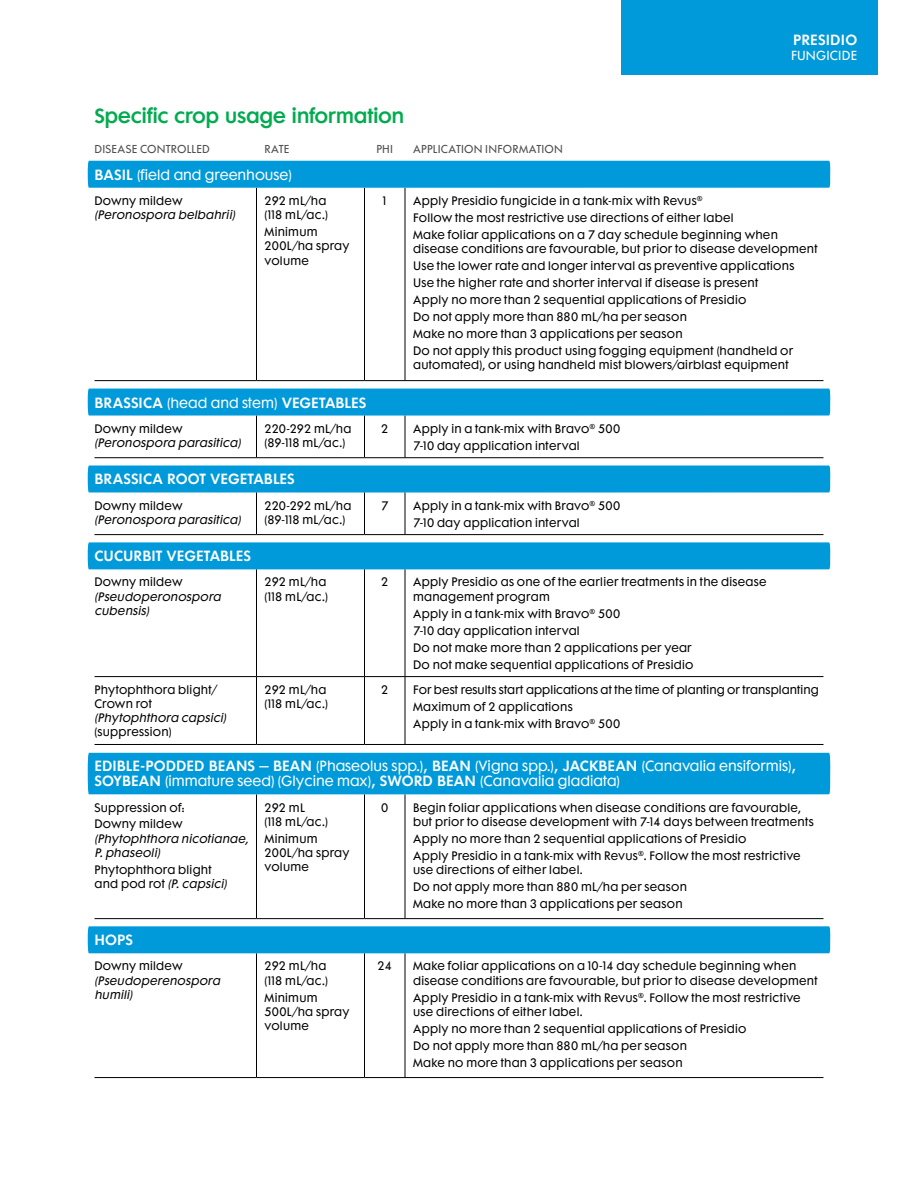
<style>
.page{position:relative;width:918px;height:1188px;background:#fff}
.page>*{position:absolute;margin:0;border:0;box-sizing:border-box;transform-origin:0 0}
.t1{font:600 18.75px "Futura Maxi Std";letter-spacing:-.025em;color:#00ab4f}
.t2{font:13.5px/15px "Futura Maxi Std";color:#fff}
.t3{font:600 13.5px "Futura Maxi Std";color:#fff}
.t4{font:12px "Futura Maxi Std";letter-spacing:.02em;color:#fff}
.t5{font:11.25px/17px "Futura Maxi Std";letter-spacing:.02em;color:#000}
.t6{font:italic 11.25px/14.2px "Futura Maxi Std";color:#000}
.t7{font:10.5px "Futura Maxi Std";letter-spacing:.025em;color:#505050}
.s1{font-weight:600}
.s2{font-weight:400}
.s3{font-style:italic}
</style>
<div class="page">
<div style="left:88px;top:161px;width:743px;height:27px;background:#009ada"></div>
<div style="left:88px;top:389px;width:743px;height:27px;background:#009ada"></div>
<div style="left:88px;top:466px;width:743px;height:27px;background:#009ada"></div>
<div style="left:88px;top:542px;width:743px;height:27px;background:#009ada"></div>
<div style="left:88px;top:926px;width:743px;height:27px;background:#009ada"></div>
<div style="left:88px;top:753px;width:743px;height:41px;background:#009ada"></div>
<div style="left:621px;top:0;width:257px;height:74px;background:#009ada"></div>
<hr style="left:94px;top:380px;width:162px;height:1px;background:#000">
<hr style="left:256px;top:380px;width:108px;height:1px;background:#000">
<hr style="left:364px;top:380px;width:41px;height:1px;background:#000">
<hr style="left:405px;top:380px;width:419px;height:1px;background:#000">
<hr style="left:94px;top:457px;width:162px;height:1px;background:#000">
<hr style="left:256px;top:457px;width:108px;height:1px;background:#000">
<hr style="left:364px;top:457px;width:41px;height:1px;background:#000">
<hr style="left:405px;top:457px;width:419px;height:1px;background:#000">
<hr style="left:94px;top:534px;width:162px;height:1px;background:#000">
<hr style="left:256px;top:534px;width:108px;height:1px;background:#000">
<hr style="left:364px;top:534px;width:41px;height:1px;background:#000">
<hr style="left:405px;top:534px;width:419px;height:1px;background:#000">
<hr style="left:94px;top:744px;width:162px;height:1px;background:#000">
<hr style="left:256px;top:744px;width:108px;height:1px;background:#000">
<hr style="left:364px;top:744px;width:41px;height:1px;background:#000">
<hr style="left:405px;top:744px;width:419px;height:1px;background:#000">
<hr style="left:94px;top:918px;width:162px;height:1px;background:#000">
<hr style="left:256px;top:918px;width:108px;height:1px;background:#000">
<hr style="left:364px;top:918px;width:41px;height:1px;background:#000">
<hr style="left:405px;top:918px;width:419px;height:1px;background:#000">
<hr style="left:94px;top:1077px;width:162px;height:1px;background:#000">
<hr style="left:256px;top:1077px;width:108px;height:1px;background:#000">
<hr style="left:364px;top:1077px;width:41px;height:1px;background:#000">
<hr style="left:405px;top:1077px;width:419px;height:1px;background:#000">
<hr style="left:94px;top:676px;width:162px;height:1px;background:#000">
<hr style="left:256px;top:569px;width:1px;height:107px;background:#000">
<hr style="left:405px;top:569px;width:1px;height:107px;background:#000">
<hr style="left:364px;top:569px;width:1px;height:107px;background:#000">
<hr style="left:256px;top:953px;width:1px;height:124px;background:#000">
<hr style="left:256px;top:676px;width:108px;height:1px;background:#000">
<hr style="left:256px;top:677px;width:1px;height:67px;background:#000">
<hr style="left:364px;top:676px;width:41px;height:1px;background:#000">
<hr style="left:364px;top:677px;width:1px;height:67px;background:#000">
<hr style="left:405px;top:676px;width:419px;height:1px;background:#000">
<hr style="left:405px;top:677px;width:1px;height:67px;background:#000">
<hr style="left:256px;top:188px;width:1px;height:192px;background:#000">
<hr style="left:256px;top:416px;width:1px;height:41px;background:#000">
<hr style="left:364px;top:188px;width:1px;height:192px;background:#000">
<hr style="left:364px;top:416px;width:1px;height:41px;background:#000">
<hr style="left:405px;top:188px;width:1px;height:192px;background:#000">
<hr style="left:405px;top:416px;width:1px;height:41px;background:#000">
<hr style="left:256px;top:493px;width:1px;height:41px;background:#000">
<hr style="left:364px;top:493px;width:1px;height:41px;background:#000">
<hr style="left:405px;top:493px;width:1px;height:41px;background:#000">
<hr style="left:256px;top:794px;width:1px;height:124px;background:#000">
<hr style="left:364px;top:794px;width:1px;height:124px;background:#000">
<hr style="left:405px;top:794px;width:1px;height:124px;background:#000">
<hr style="left:364px;top:953px;width:1px;height:124px;background:#000">
<hr style="left:405px;top:953px;width:1px;height:124px;background:#000">
<p class="t3" style="left:793px;top:31px;width:66px">PRESIDIO</p>
<p class="t4" style="left:791px;top:48px;width:68px">FUNGICIDE</p>
<h1 class="t1" style="left:94px;top:103px;width:311px">Specific crop usage information</h1>
<p class="t7" style="left:94px;top:142px;width:117px">DISEASE CONTROLLED</p>
<p class="t7" style="left:265px;top:142px;width:26px">RATE</p>
<p class="t7" style="left:376px;top:142px;width:18px">PHI</p>
<p class="t7" style="left:413px;top:142px;width:151px">APPLICATION INFORMATION</p>
<p class="t2" style="left:94px;top:167px;width:199px"><span class="s1">BASIL</span> (field and greenhouse)</p>
<p class="t5" style="left:94px;top:192px;width:90px">Downy mildew</p>
<p class="t6" style="left:94px;top:208px;width:144px">(Peronospora belbahrii)</p>
<p class="t5" style="left:265px;top:193px;width:65px;line-height:14.2px">292 mL/ha (118 mL/ac.)</p>
<p class="t5" style="left:265px;top:225px;width:86px;line-height:14.2px">Minimum<br>200L/ha spray volume</p>
<p class="t5" style="left:383px;top:192px;width:5px">1</p>
<p class="t5" style="left:413px;top:192px;width:366px">Apply Presidio fungicide in a tank-mix with Revus<sup>®<br></sup>Follow the most restrictive use directions of either label<br>Make foliar applications on a 7 day schedule beginning when</p>
<p class="t5" style="left:413px;top:240px;width:406px">disease conditions are favourable, but prior to disease development Use the lower rate and longer interval as preventive applications Use the higher rate and shorter interval if disease is present<br>Apply no more than 2 sequential applications of Presidio<br>Do not apply more than 880 mL/ha per season<br>Make no more than 3 applications per season<br>Do not apply this product using fogging equipment (handheld or</p>
<p class="t5" style="left:413px;top:356px;width:377px">automated), or using handheld mist blowers/airblast equipment</p>
<p class="t3" style="left:94px;top:393px;width:273px">BRASSICA <span class="s2">(head and stem)</span> VEGETABLES</p>
<p class="t5" style="left:94px;top:420px;width:90px">Downy mildew</p>
<p class="t6" style="left:94px;top:435px;width:150px">(Peronospora parasitica)</p>
<p class="t5" style="left:265px;top:421px;width:88px;line-height:14.2px">220-292 mL/ha (89-118 mL/ac.)</p>
<p class="t5" style="left:381px;top:420px;width:9px">2</p>
<p class="t5" style="left:413px;top:420px;width:209px">Apply in a tank-mix with Bravo<sup>®</sup> 500<br>7-10 day application interval</p>
<p class="t3" style="left:94px;top:470px;width:202px">BRASSICA ROOT VEGETABLES</p>
<p class="t5" style="left:94px;top:497px;width:90px">Downy mildew</p>
<p class="t6" style="left:94px;top:512px;width:150px">(Peronospora parasitica)</p>
<p class="t5" style="left:265px;top:498px;width:88px;line-height:14.2px">220-292 mL/ha (89-118 mL/ac.)</p>
<p class="t5" style="left:381px;top:497px;width:9px">7</p>
<p class="t5" style="left:413px;top:497px;width:209px">Apply in a tank-mix with Bravo<sup>®</sup> 500<br>7-10 day application interval</p>
<p class="t3" style="left:94px;top:547px;width:158px">CUCURBIT VEGETABLES</p>
<p class="t5" style="left:94px;top:574px;width:90px">Downy mildew</p>
<p class="t6" style="left:94px;top:589px;width:131px">(Pseudoperonospora cubensis)</p>
<p class="t5" style="left:265px;top:575px;width:65px;line-height:14.2px">292 mL/ha (118 mL/ac.)</p>
<p class="t5" style="left:381px;top:574px;width:9px">2</p>
<p class="t5" style="left:413px;top:575px;width:355px;line-height:14.2px">Apply Presidio as one of the earlier treatments in the disease management program</p>
<p class="t5" style="left:413px;top:605px;width:282px">Apply in a tank-mix with Bravo<sup>®</sup> 500<br>7-10 day application interval<br>Do not make more than 2 applications per year Do not make sequential applications of Presidio</p>
<p class="t5" style="left:265px;top:682px;width:65px;line-height:14.2px">292 mL/ha (118 mL/ac.)</p>
<p class="t5" style="left:381px;top:681px;width:9px">2</p>
<p class="t5" style="left:413px;top:681px;width:407px">For best results start applications at the time of planting or transplanting<br>Maximum of 2 applications<br>Apply in a tank-mix with Bravo<sup>®</sup> 500</p>
<p class="t2" style="left:94px;top:759px;width:703px"><span class="s1">EDIBLE-PODDED BEANS – BEAN</span> (Phaseolus spp.)<span class="s1">, BEAN</span> (Vigna spp.)<span class="s1">, JACKBEAN</span> (Canavalia ensiformis)<span class="s1">,<br>SOYBEAN</span> (immature seed) (Glycine max)<span class="s1">, SWORD BEAN</span> (Canavalia gladiata)</p>
<p class="t5" style="left:94px;top:799px;width:92px">Suppression of:<br>Downy mildew</p>
<p class="t6" style="left:94px;top:831px;width:158px">(Phytophthora nicotianae,<br>P.phaseoli)</p>
<p class="t5" style="left:94px;top:862px;width:136px;line-height:14.2px">Phytophthora blight<br>a n d p o d ro t <span class="s3">(P.capsici)</span></p>
<p class="t5" style="left:94px;top:682px;width:124px;line-height:14.2px">Phytophthora blight/<br>Crown rot</p>
<p class="t6" style="left:94px;top:711px;width:136px">(Phytophthora capsici)</p>
<p class="t5" style="left:94px;top:724px;width:79px">(suppression)</p>
<p class="t5" style="left:381px;top:799px;width:9px">0</p>
<p class="t5" style="left:413px;top:800px;width:402px;line-height:14.2px">Begin foliar applications when disease conditions are favourable, but prior to disease development with 7-14 days between treatments</p>
<p class="t5" style="left:413px;top:830px;width:389px">Apply no more than 2 sequential applications of Presidio<br>Apply Presidio in a tank-mix with Revus<sup>®</sup>. Follow the most restrictive</p>
<p class="t5" style="left:413px;top:861px;width:275px">use directions of either label.<br>Do not apply more than 880 mL/ha per season<br>Make no more than 3 applications per season</p>
<p class="t5" style="left:265px;top:800px;width:65px;line-height:14.2px">292 mL<br>(118 mL/ac.)</p>
<p class="t5" style="left:265px;top:831px;width:86px;line-height:14.2px">Minimum<br>200L/ha spray volume</p>
<p class="t3" style="left:94px;top:931px;width:40px">HOPS</p>
<p class="t5" style="left:94px;top:958px;width:90px">Downy mildew</p>
<p class="t6" style="left:94px;top:973px;width:130px">(Pseudoperenospora humili)</p>
<p class="t5" style="left:265px;top:959px;width:65px;line-height:14.2px">292 mL/ha (118 mL/ac.)</p>
<p class="t5" style="left:265px;top:990px;width:87px;line-height:14.2px">Minimum<br>500L/ha spray volume</p>
<p class="t5" style="left:378px;top:958px;width:16px">24</p>
<p class="t5" style="left:413px;top:959px;width:406px;line-height:14.2px">Make foliar applications on a 10-14 day schedule beginning when disease conditions are favourable, but prior to disease development</p>
<p class="t5" style="left:413px;top:990px;width:389px;line-height:14.2px">Apply Presidio in a tank-mix with Revus<sup>®</sup>. Follow the most restrictive use directions of either label.</p>
<p class="t5" style="left:413px;top:1020px;width:335px">Apply no more than 2 sequential applications of Presidio<br>Do not apply more than 880 mL/ha per season<br>Make no more than 3 applications per season</p>
</div>
